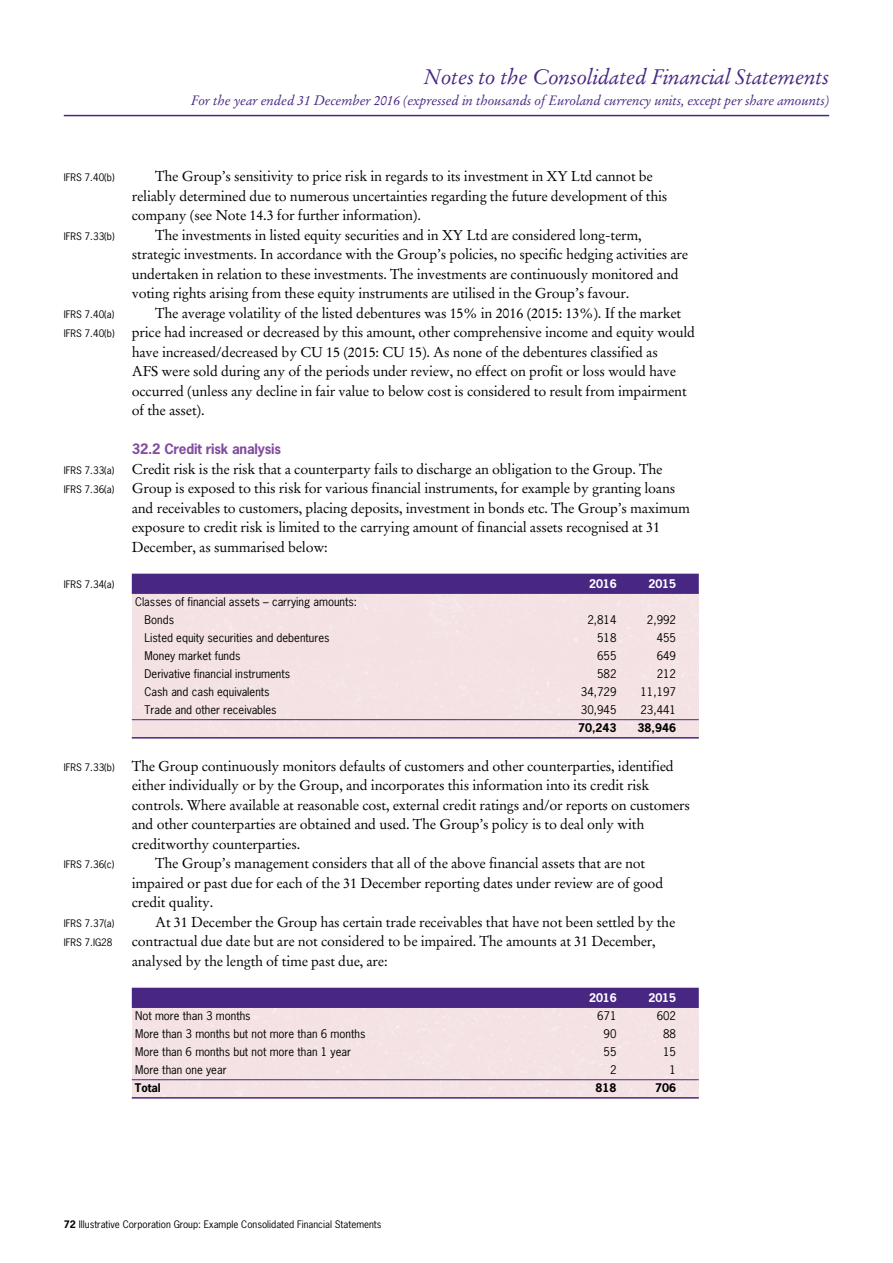
<style>
.page{position:relative;width:893px;height:1263px;background:#fff}
.page>*{position:absolute;margin:0;border:0;box-sizing:border-box;transform-origin:0 0}
.t1{font:italic 21px "Stempel Garamond";letter-spacing:-.015em;color:#482783}
.t2{font:14.25px/19.5px "Stempel Garamond";letter-spacing:-.015em;color:#000}
.t3{font:italic 13.5px "Stempel Garamond";letter-spacing:-.015em;color:#482783}
.t4{font:700 13.5px "News Gothic";letter-spacing:-.015em;color:#824c9e}
.t5{font:11.25px/18px "News Gothic";color:#000}
.t6{font:700 11.25px "News Gothic";color:#000}
.t7{font:700 11.25px "News Gothic";letter-spacing:-.015em;color:#fff}
.t8{font:9.75px "News Gothic";color:#000}
.s1{font-family:"News Gothic";font-size:9.75px}
.s2{font-weight:700}
</style>
<div class="page">
<hr style="left:64px;top:115px;width:765px;height:1px;background:#482783">
<div style="left:132px;top:574px;width:567px;height:20px;background:#482783"></div>
<hr style="left:132px;top:719px;width:567px;height:1px;background:#482783">
<hr style="left:132px;top:737px;width:567px;height:1px;background:#482783">
<div style="left:132px;top:988px;width:567px;height:20px;background:#482783"></div>
<hr style="left:132px;top:1079px;width:567px;height:1px;background:#482783">
<hr style="left:132px;top:1097px;width:567px;height:1px;background:#482783">
<h1 class="t1" style="left:424px;top:64px;width:407px">Notes to the Consolidated Financial Statements</h1>
<p class="t3" style="left:191px;top:92px;width:640px">For the year ended 31 December 2016 (expressed in thousands of Euroland currency units, except per share amounts)</p>
<p class="t8" style="left:64px;top:171px;width:52px">IFRS 7.40(b)</p>
<p class="t2" style="left:132px;top:167px;width:537px;text-indent:23px">The Group’s sensitivity to price risk in regards to its investment in XY Ltd cannot be reliably determined due to numerous uncertainties regarding the future development of this company (see Note 14.3 for further information).</p>
<p class="t8" style="left:64px;top:230px;width:52px">IFRS 7.33(b)</p>
<p class="t2" style="left:132px;top:225px;width:558px;text-indent:23px">The investments in listed equity securities and in XY Ltd are considered long-term, strategic investments. In accordance with the Group’s policies, no specific hedging activities are undertaken in relation to these investments. The investments are continuously monitored and voting rights arising from these equity instruments are utilised in the Group’s favour.</p>
<p class="t8" style="left:64px;top:308px;width:52px">IFRS 7.40(a)</p>
<p class="t2" style="left:155px;top:303px;width:528px">The average volatility of the listed debentures was 15% in 2016 (2015: 13%). If the market</p>
<p class="t2" style="left:64px;top:323px;width:633px"><span class="s1">IFRS 7.40(b)</span> price had increased or decreased by this amount, other comprehensive income and equity would</p>
<p class="t2" style="left:132px;top:342px;width:528px">have increased/decreased by CU 15 (2015: CU 15). As none of the debentures classified as</p>
<p class="t2" style="left:132px;top:362px;width:546px">AFS were sold during any of the periods under review, no effect on profit or loss would have</p>
<p class="t2" style="left:132px;top:381px;width:556px">occurred (unless any decline in fair value to below cost is considered to result from impairment</p>
<p class="t2" style="left:132px;top:401px;width:74px">of the asset).</p>
<p class="t4" style="left:132px;top:440px;width:151px">32.2 Credit risk analysis</p>
<p class="t2" style="left:64px;top:459px;width:600px"><span class="s1">IFRS 7.33(a)</span> Credit risk is the risk that a counterparty fails to discharge an obligation to the Group. The</p>
<p class="t2" style="left:64px;top:479px;width:613px"><span class="s1">IFRS 7.36(a)</span> Group is exposed to this risk for various financial instruments, for example by granting loans</p>
<p class="t2" style="left:132px;top:498px;width:560px">and receivables to customers, placing deposits, investment in bonds etc. The Group’s maximum</p>
<p class="t2" style="left:132px;top:518px;width:530px">exposure to credit risk is limited to the carrying amount of financial assets recognised at 31</p>
<p class="t2" style="left:132px;top:537px;width:198px">December, as summarised below:</p>
<p class="t8" style="left:64px;top:578px;width:52px">IFRS 7.34(a)</p>
<p class="t7" style="left:589px;top:576px;width:29px">2016</p>
<p class="t7" style="left:649px;top:576px;width:29px">2015</p>
<p class="t5" style="left:145px;top:592px;width:214px;text-indent:-10px">Classes of financial assets – carrying amounts:<br>Bonds</p>
<p class="t5" style="left:587px;top:610px;width:31px">2,814</p>
<p class="t5" style="left:647px;top:610px;width:31px">2,992</p>
<p class="t5" style="left:145px;top:628px;width:186px">Listed equity securities and debentures</p>
<p class="t5" style="left:597px;top:628px;width:21px">518</p>
<p class="t5" style="left:657px;top:628px;width:21px">455</p>
<p class="t5" style="left:145px;top:646px;width:97px">Money market funds</p>
<p class="t5" style="left:597px;top:646px;width:21px">655</p>
<p class="t5" style="left:657px;top:646px;width:21px">649</p>
<p class="t5" style="left:145px;top:664px;width:147px">Derivative financial instruments</p>
<p class="t5" style="left:597px;top:664px;width:21px">582</p>
<p class="t5" style="left:657px;top:664px;width:21px">212</p>
<p class="t5" style="left:145px;top:682px;width:127px">Cash and cash equivalents</p>
<p class="t5" style="left:581px;top:682px;width:37px">34,729</p>
<p class="t5" style="left:640px;top:682px;width:37px">11,197</p>
<p class="t5" style="left:145px;top:700px;width:134px">Trade and other receivables</p>
<p class="t5" style="left:581px;top:700px;width:37px">30,945</p>
<p class="t5" style="left:640px;top:700px;width:37px">23,441</p>
<p class="t6" style="left:578px;top:720px;width:40px">70,243</p>
<p class="t6" style="left:638px;top:720px;width:40px">38,946</p>
<p class="t2" style="left:132px;top:756px;width:560px;text-indent:-68px"><span class="s1">IFRS 7.33(b)</span> The Group continuously monitors defaults of customers and other counterparties, identified either individually or by the Group, and incorporates this information into its credit risk controls. Where available at reasonable cost, external credit ratings and/or reports on customers and other counterparties are obtained and used. The Group’s policy is to deal only with creditworthy counterparties.</p>
<p class="t8" style="left:64px;top:858px;width:52px">IFRS 7.36(c)</p>
<p class="t2" style="left:132px;top:854px;width:533px;text-indent:23px">The Group’s management considers that all of the above financial assets that are not impaired or past due for each of the 31 December reporting dates under review are of good credit quality.</p>
<p class="t8" style="left:64px;top:917px;width:52px">IFRS 7.37(a)</p>
<p class="t2" style="left:155px;top:912px;width:522px">At 31 December the Group has certain trade receivables that have not been settled by the</p>
<p class="t8" style="left:64px;top:936px;width:50px">IFRS 7.IG28</p>
<p class="t2" style="left:132px;top:932px;width:525px">contractual due date but are not considered to be impaired. The amounts at 31 December, analysed by the length of time past due, are:</p>
<p class="t7" style="left:589px;top:990px;width:29px">2016</p>
<p class="t7" style="left:649px;top:990px;width:29px">2015</p>
<p class="t5" style="left:135px;top:1006px;width:117px">Not more than 3 months</p>
<p class="t5" style="left:597px;top:1006px;width:21px">671</p>
<p class="t5" style="left:657px;top:1006px;width:21px">602</p>
<p class="t5" style="left:135px;top:1024px;width:232px">More than 3 months but not more than 6 months</p>
<p class="t5" style="left:604px;top:1024px;width:14px">90</p>
<p class="t5" style="left:663px;top:1024px;width:14px">88</p>
<p class="t5" style="left:135px;top:1042px;width:217px">More than 6 months but not more than 1 year</p>
<p class="t5" style="left:604px;top:1042px;width:14px">55</p>
<p class="t5" style="left:663px;top:1042px;width:14px">15</p>
<p class="t5" style="left:135px;top:1060px;width:93px">More than one year</p>
<p class="t5" style="left:610px;top:1060px;width:8px">2</p>
<p class="t5" style="left:670px;top:1060px;width:8px">1</p>
<p class="t6" style="left:135px;top:1080px;width:27px">Total</p>
<p class="t6" style="left:596px;top:1080px;width:22px">818</p>
<p class="t6" style="left:655px;top:1080px;width:22px">706</p>
<p class="t8" style="left:64px;top:1218px;width:319px"><span class="s2">72</span> Illustrative Corporation Group: Example Consolidated Financial Statements</p>
</div>
